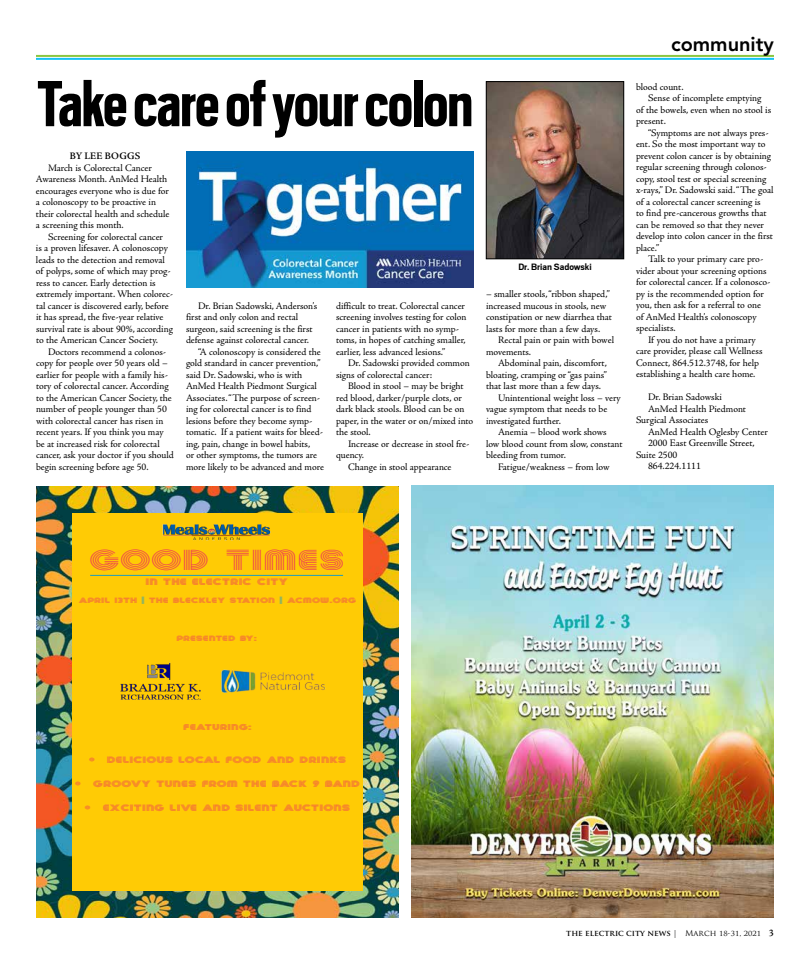
<style>
.page{position:relative;width:810px;height:972px;background:#fff}
.page>*{position:absolute;margin:0;border:0;box-sizing:border-box;transform-origin:0 0}
.t1{font:700 56.5px "Scout Cond";letter-spacing:-.005em;color:#000}
.t2{font:28px "Summer Of 76";color:#f04b4c;scale:1.37 1}
.t3{font:800 20px "Avenir LT Std";color:#000}
.t4{font:10px/11.5px "Adobe Jenson Pro";letter-spacing:-.005em;color:#000}
.t5{font:600 10px "Adobe Jenson Pro";letter-spacing:.015em;color:#000}
.t6{font:9.1px "Summer Of 76";letter-spacing:-.02em;color:#f04b4c;scale:1.37 1}
.t7{font:9px "Summer Of 76";letter-spacing:-.02em;color:#f04b4c;scale:1.38 1}
.t8{font:8.2px "Summer Of 76";letter-spacing:-.02em;color:#f04b4c;scale:1.38 1}
.t9{font:700 8px "Trajan Pro";color:#000}
.t10{font:700 8px "Scout";color:#000}
.t11{font:7.5px "Summer Of 76";letter-spacing:-.02em;color:#f04b4c;scale:1.38 1}
.s1{color:#239fba}
.s2{font-weight:400}
.s3{font-family:"Adobe Jenson Pro";font-weight:600;font-size:10px}
</style>
<div class="page">
<hr style="left:36px;top:58px;width:738px;height:2px;background:#14c3f4">
<hr style="left:36px;top:55px;width:738px;height:2px;background:#8cc63f">
<img style="left:411px;top:486px;width:363px;height:432px">
<img style="left:36px;top:486px;width:363px;height:432px">
<div style="left:72px;top:513px;width:291px;height:378px;background:#ffcb05"></div>
<img style="left:163px;top:524px;width:107px;height:16px">
<hr style="left:90px;top:575px;width:253px;height:1px;background:#239fba">
<img style="left:120px;top:662px;width:81px;height:38px">
<img style="left:221px;top:669px;width:105px;height:24px">
<img style="left:186px;top:152px;width:288px;height:136px">
<img style="left:488px;top:83px;width:134px;height:174px">
<div style="left:486px;top:81px;width:138px;height:178px;border:1px solid #000"></div>
<h1 class="t1" style="left:37px;top:65px;width:437px">Take care of your colon</h1>
<p class="t5" style="left:70px;top:150px;width:72px">BY LEE BOGGS</p>
<p class="t4" style="left:36px;top:162px;width:135px;text-indent:12px">March is Colorectal Cancer<br>Awareness Month. AnMed Health encourages everyone who is due for a colonoscopy to be proactive in their colorectal health and schedule a screening this month.</p>
<p class="t4" style="left:36px;top:231px;width:139px;text-indent:12px">Screening for colorectal cancer<br>is a proven lifesaver. A colonoscopy leads to the detection and removal of polyps, some of which may prog&shy;ress to cancer. Early detection is extremely important. When colorec&shy;tal cancer is discovered early, before it has spread, the five-year relative survival rate is about 90%, according to the American Cancer Society.</p>
<p class="t4" style="left:36px;top:346px;width:139px;text-indent:12px">Doctors recommend a colonos&shy;copy for people over 50 years old – earlier for people with a family his&shy;tory of colorectal cancer. According to the American Cancer Society, the number of people younger than 50 with colorectal cancer has risen in recent years. If you think you may be at increased risk for colorectal cancer, ask your doctor if you should begin screening before age 50.</p>
<p class="t4" style="left:198px;top:300px;width:121px">Dr. Brian Sadowski, Anderson’s</p>
<p class="t4" style="left:186px;top:312px;width:114px">first and only colon and rectal</p>
<p class="t4" style="left:186px;top:323px;width:128px">surgeon, said screening is the first</p>
<p class="t4" style="left:186px;top:335px;width:125px">defense against colorectal cancer.</p>
<p class="t4" style="left:198px;top:346px;width:124px">“A colonoscopy is considered the</p>
<p class="t4" style="left:186px;top:358px;width:136px">gold standard in cancer prevention,”</p>
<p class="t4" style="left:186px;top:369px;width:118px">said Dr. Sadowski, who is with</p>
<p class="t4" style="left:186px;top:381px;width:133px">AnMed Health Piedmont Surgical</p>
<p class="t4" style="left:186px;top:392px;width:136px">Associates. “The purpose of screen-</p>
<p class="t4" style="left:186px;top:404px;width:127px">ing for colorectal cancer is to find</p>
<p class="t4" style="left:186px;top:415px;width:128px">lesions before they become symp-</p>
<p class="t4" style="left:186px;top:427px;width:138px">tomatic. If a patient waits for bleed-</p>
<p class="t4" style="left:186px;top:438px;width:126px">ing, pain, change in bowel habits,</p>
<p class="t4" style="left:186px;top:450px;width:133px">or other symptoms, the tumors are</p>
<p class="t4" style="left:186px;top:461px;width:139px">more likely to be advanced and more</p>
<p class="t4" style="left:336px;top:300px;width:132px">difficult to treat. Colorectal cancer screening involves testing for colon cancer in patients with no symp&shy;toms, in hopes of catching smaller, earlier, less advanced lesions.”</p>
<p class="t4" style="left:336px;top:358px;width:135px;text-indent:12px">Dr. Sadowski provided common signs of colorectal cancer:</p>
<p class="t4" style="left:336px;top:381px;width:139px;text-indent:12px">Blood in stool – may be bright red blood, darker/purple clots, or dark black stools. Blood can be on paper, in the water or on/mixed into the stool.</p>
<p class="t4" style="left:348px;top:438px;width:123px">Increase or decrease in stool fre-</p>
<p class="t4" style="left:336px;top:450px;width:30px">quency.</p>
<p class="t4" style="left:348px;top:461px;width:105px">Change in stool appearance</p>
<p class="t10" style="left:518px;top:262px;width:75px">Dr. Brian Sadowski</p>
<p class="t4" style="left:486px;top:289px;width:127px">– smaller stools, “ribbon shaped,” increased mucous in stools, new constipation or new diarrhea that lasts for more than a few days.</p>
<p class="t4" style="left:486px;top:335px;width:130px;text-indent:12px">Rectal pain or pain with bowel movements.</p>
<p class="t4" style="left:498px;top:358px;width:110px">Abdominal pain, discomfort,</p>
<p class="t4" style="left:486px;top:369px;width:123px">bloating, cramping or “gas pains”</p>
<p class="t4" style="left:486px;top:381px;width:117px">that last more than a few days.</p>
<p class="t4" style="left:498px;top:392px;width:124px">Unintentional weight loss – very</p>
<p class="t4" style="left:486px;top:404px;width:123px">vague symptom that needs to be</p>
<p class="t4" style="left:486px;top:415px;width:76px">investigated further.</p>
<p class="t4" style="left:498px;top:427px;width:110px">Anemia – blood work shows</p>
<p class="t4" style="left:486px;top:438px;width:138px">low blood count from slow, constant</p>
<p class="t4" style="left:486px;top:450px;width:81px">bleeding from tumor.</p>
<p class="t4" style="left:498px;top:461px;width:113px">Fatigue/weakness – from low</p>
<h3 class="t3" style="left:671px;top:32px;width:104px">community</h3>
<p class="t4" style="left:636px;top:81px;width:49px">blood count.</p>
<p class="t4" style="left:648px;top:92px;width:115px">Sense of incomplete emptying</p>
<p class="t4" style="left:636px;top:104px;width:137px">of the bowels, even when no stool is</p>
<p class="t4" style="left:636px;top:115px;width:31px">present.</p>
<p class="t4" style="left:648px;top:127px;width:122px">“Symptoms are not always pres-</p>
<p class="t4" style="left:636px;top:138px;width:131px">ent. So the most important way to</p>
<p class="t4" style="left:636px;top:150px;width:136px">prevent colon cancer is by obtaining</p>
<p class="t4" style="left:636px;top:161px;width:132px">regular screening through colonos-</p>
<p class="t4" style="left:636px;top:173px;width:132px">copy, stool test or special screening</p>
<p class="t4" style="left:636px;top:184px;width:139px">x-rays,” Dr. Sadowski said. “The goal</p>
<p class="t4" style="left:636px;top:196px;width:126px">of a colorectal cancer screening is</p>
<p class="t4" style="left:636px;top:207px;width:132px">to find pre-cancerous growths that</p>
<p class="t4" style="left:636px;top:219px;width:130px">can be removed so that they never</p>
<p class="t4" style="left:636px;top:230px;width:139px">develop into colon cancer in the first</p>
<p class="t4" style="left:636px;top:242px;width:25px">place.”</p>
<p class="t4" style="left:648px;top:253px;width:117px">Talk to your primary care pro-</p>
<p class="t4" style="left:636px;top:265px;width:132px">vider about your screening options</p>
<p class="t4" style="left:636px;top:276px;width:136px">for colorectal cancer. If a colonosco-</p>
<p class="t4" style="left:636px;top:288px;width:129px">py is the recommended option for</p>
<p class="t4" style="left:636px;top:299px;width:126px">you, then ask for a referral to one</p>
<p class="t4" style="left:636px;top:311px;width:122px">of AnMed Health’s colonoscopy</p>
<p class="t4" style="left:636px;top:322px;width:41px">specialists.</p>
<p class="t4" style="left:648px;top:334px;width:109px">If you do not have a primary</p>
<p class="t4" style="left:636px;top:345px;width:128px">care provider, please call Wellness</p>
<p class="t4" style="left:636px;top:357px;width:125px">Connect, 864.512.3748, for help</p>
<p class="t4" style="left:636px;top:368px;width:121px">establishing a health care home.</p>
<p class="t4" style="left:648px;top:391px;width:75px">Dr. Brian Sadowski</p>
<p class="t4" style="left:648px;top:403px;width:100px">AnMed Health Piedmont</p>
<p class="t4" style="left:636px;top:414px;width:74px">Surgical Associates</p>
<p class="t4" style="left:648px;top:426px;width:121px">AnMed Health Oglesby Center</p>
<p class="t4" style="left:648px;top:437px;width:108px">2000 East Greenville Street,</p>
<p class="t4" style="left:636px;top:449px;width:43px">Suite 2500</p>
<p class="t4" style="left:648px;top:460px;width:54px">864.224.1111</p>
<h2 class="t2" style="left:88px;top:542px;width:189px">GOOD TIMES</h2>
<p class="t6" style="left:145px;top:576px;width:106px">IN THE ELECTRIC CITY</p>
<p class="t11" style="left:78px;top:596px;width:203px">APRIL 13TH <span class="s1">|</span> THE BLECKLEY STATION <span class="s1">|</span> ACMOW.ORG</p>
<p class="t11" style="left:177px;top:633px;width:60px">PRESENTED BY:</p>
<p class="t8" style="left:183px;top:722px;width:51px">FEATURING:</p>
<p class="t7" style="left:89px;top:754px;width:188px">• DELICIOUS LOCAL FOOD AND DRINKS</p>
<p class="t7" style="left:75px;top:778px;width:208px">• GROOVY TUNES FROM THE BACK 9 BAND</p>
<p class="t7" style="left:85px;top:802px;width:194px">• EXCITING LIVE AND SILENT AUCTIONS</p>
<p class="t9" style="left:566px;top:928px;width:209px">THE ELECTRIC CITY NEWS <span class="s2">| March 18-31, 2021</span> <span class="s3">3</span></p>
</div>
